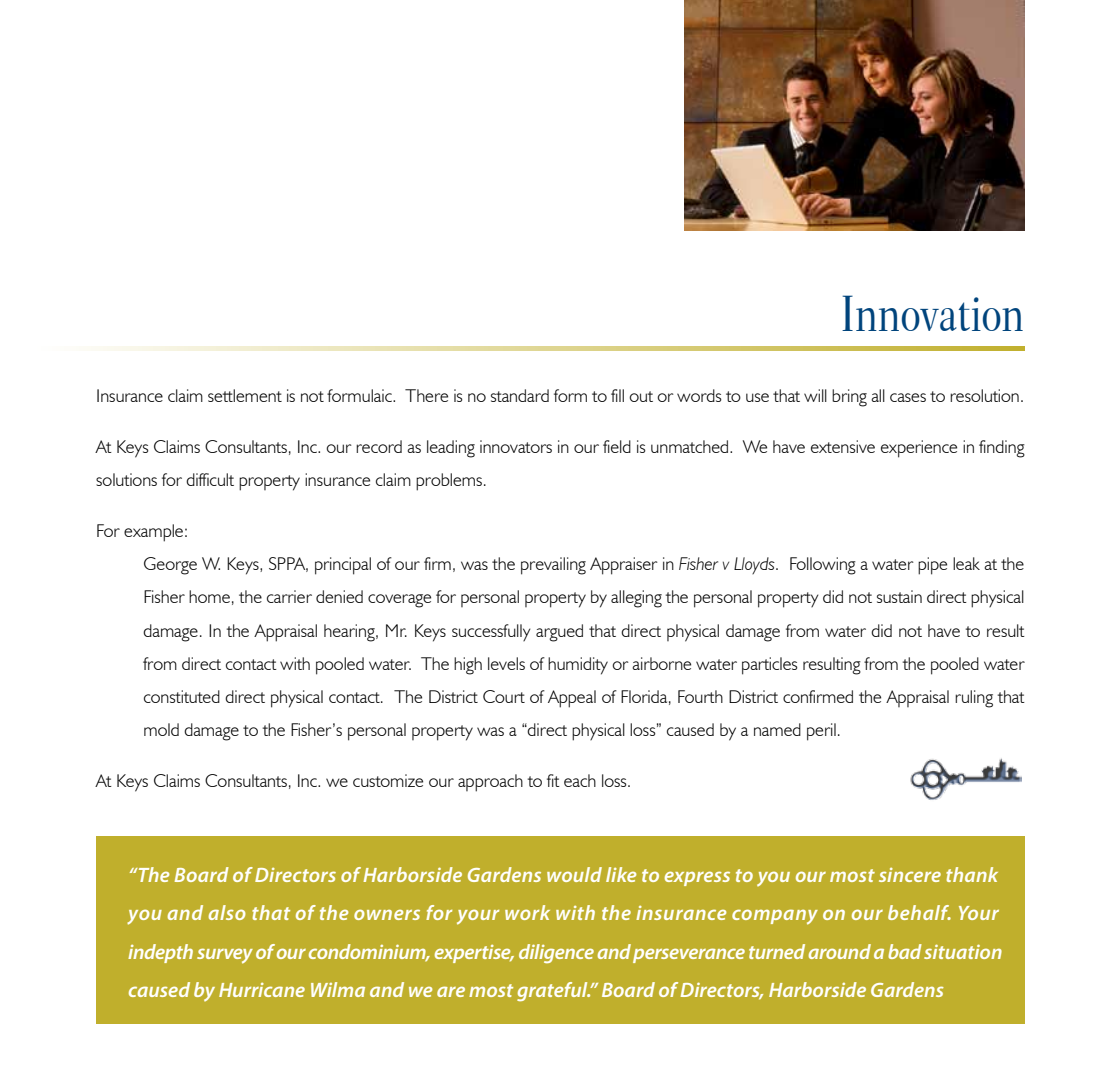
<style>
.page{position:relative;width:1119px;height:1071px;background:#fff}
.page>*{position:absolute;margin:0;border:0;box-sizing:border-box;transform-origin:0 0}
.t1{font:52.5px "Transitional 551 BT Medium B";color:#00447c;scale:.8 1}
.t2{font:italic 600 21px/38.5px "Myriad Pro";letter-spacing:.005em;color:#fff}
.t3{font:300 18.38px/33.2px "Humanist 521 BT";color:#000}
.s1{font-style:italic}
</style>
<div class="page">
<div style="left:96px;top:836px;width:928px;height:188px;background:#c0af2c"></div>
<img style="left:910px;top:758px;width:111px;height:42px">
<img style="left:684px;top:0;width:340px;height:231px">
<svg style="left:83px;top:346px;width:940px;height:5px"></svg>
<h1 class="t1" style="left:840px;top:280px;width:231px">Innovation</h1>
<p class="t3" style="left:96px;top:379px;width:929px">Insurance claim settlement is not formulaic. There is no standard form to fill out or words to use that will bring all cases to resolution.</p>
<p class="t3" style="left:96px;top:430px;width:929px">At Keys Claims Consultants, Inc. our record as leading innovators in our field is unmatched. We have extensive experience in finding solutions for difficult property insurance claim problems.</p>
<p class="t3" style="left:143px;top:514px;width:882px;text-indent:-47px">For example:<br>George W. Keys, SPPA, principal of our firm, was the prevailing Appraiser in <span class="s1">Fisher v Lloyds</span>. Following a water pipe leak at the Fisher home, the carrier denied coverage for personal property by alleging the personal property did not sustain direct physical damage. In the Appraisal hearing, Mr. Keys successfully argued that direct physical damage from water did not have to result from direct contact with pooled water. The high levels of humidity or airborne water particles resulting from the pooled water constituted direct physical contact. The District Court of Appeal of Florida, Fourth District confirmed the Appraisal ruling that mold damage to the Fisher’s personal property was a “direct physical loss” caused by a named peril.</p>
<p class="t3" style="left:96px;top:764px;width:537px">At Keys Claims Consultants, Inc. we customize our approach to fit each loss.</p>
<p class="t2" style="left:128px;top:855px;width:875px">“The Board of Directors of Harborside Gardens would like to express to you our most sincere thank you and also that of the owners for your work with the insurance company on our behalf. Your indepth survey of our condominium, expertise, diligence and perseverance turned around a bad situation caused by Hurricane Wilma and we are most grateful.” Board of Directors, Harborside Gardens</p>
</div>
